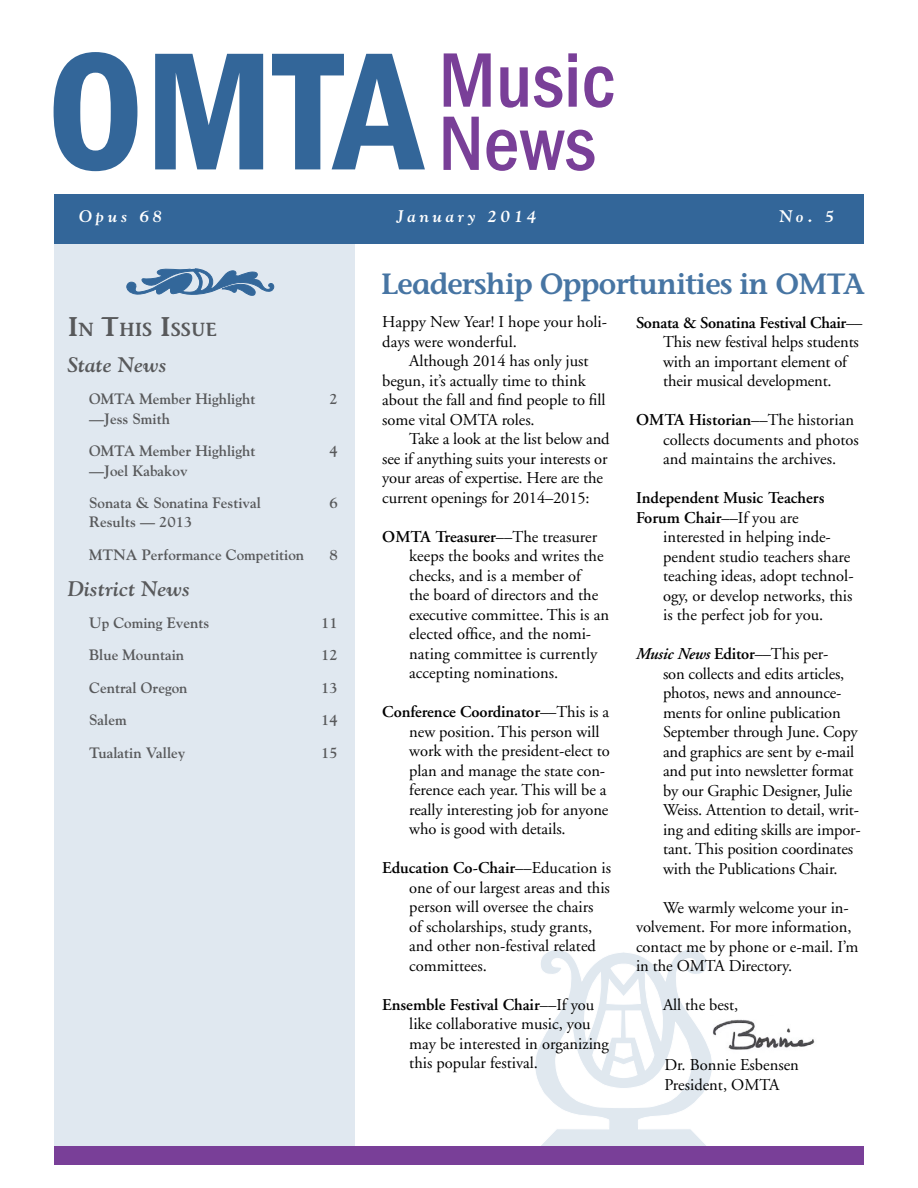
<style>
.page{position:relative;width:918px;height:1188px;background:#fff}
.page>*{position:absolute;margin:0;border:0;box-sizing:border-box;transform-origin:0 0}
.t1{font:500 condensed 79.8px/63.3px "Franklin Gothic";color:#793f98;text-align:right}
.t2{font:600 29.25px "Stone Informal";letter-spacing:-.025em;color:#4775a3}
.t3{font:italic 700 21px "Goudy";color:#58595b}
.t4{font:600 18.9px "Stone Informal";color:#58595b}
.t5{font:italic 700 16.8px "Goudy";letter-spacing:.225em;color:#fff}
.t6{font:16.5px/19.5px "Adobe Garamond";letter-spacing:-.005em;color:#000}
.t7{font:600 16.5px/19.5px "Adobe Garamond";color:#000}
.t8{font:700 15px/32.4px "Goudy";color:#58595b}
.s1{font-weight:600;font-size:173.4px;color:#369}
.s2{font-size:27px}
.s3{font-weight:600}
.s4{font-weight:400}
.s5{font-weight:600;font-style:italic}
</style>
<div class="page">
<svg style="left:535px;top:950px;width:177px;height:196px"></svg>
<div style="left:54px;top:234px;width:301px;height:916px;background:#e0e8f0"></div>
<svg style="left:126px;top:268px;width:148px;height:28px"></svg>
<div style="left:54px;top:194px;width:810px;height:49px;background:#369"></div>
<div style="left:54px;top:1146px;width:810px;height:18px;background:#793f98"></div>
<img style="left:712px;top:1019px;width:103px;height:31px">
<h1 class="t1" style="left:47px;top:49px;width:569px"><span class="s1">OMTA</span> Music<br>News</h1>
<p class="t5" style="left:79px;top:206px;width:85px">Opus 68</p>
<p class="t5" style="left:396px;top:206px;width:142px">January 2014</p>
<p class="t5" style="left:779px;top:206px;width:57px">No. 5</p>
<p class="t4" style="left:68px;top:318px;width:151px"><span class="s2">I</span>N <span class="s2">T</span>HIS <span class="s2">I</span>SSUE</p>
<p class="t3" style="left:68px;top:351px;width:101px">State News</p>
<p class="t8" style="left:89px;top:382px;width:168px">OMTA Member Highlight</p>
<p class="t8" style="left:329px;top:382px;width:10px">2</p>
<p class="t8" style="left:89px;top:402px;width:168px">—Jess Smith<br>OMTA Member Highlight</p>
<p class="t8" style="left:329px;top:434px;width:10px">4</p>
<p class="t8" style="left:89px;top:454px;width:173px">—Joel Kabakov<br>Sonata &amp; Sonatina Festival</p>
<p class="t8" style="left:89px;top:506px;width:216px">Results — 2013<br>MTNA Performance Competition</p>
<p class="t8" style="left:329px;top:486px;width:10px">6</p>
<p class="t8" style="left:329px;top:538px;width:10px">8</p>
<p class="t3" style="left:68px;top:575px;width:124px">District News</p>
<p class="t8" style="left:89px;top:606px;width:122px">Up Coming Events</p>
<p class="t8" style="left:321px;top:606px;width:18px">11</p>
<p class="t8" style="left:89px;top:639px;width:97px">Blue Mountain</p>
<p class="t8" style="left:321px;top:639px;width:18px">12</p>
<p class="t8" style="left:89px;top:671px;width:100px">Central Oregon</p>
<p class="t8" style="left:321px;top:671px;width:18px">13</p>
<p class="t8" style="left:89px;top:704px;width:39px">Salem</p>
<p class="t8" style="left:321px;top:704px;width:18px">14</p>
<p class="t8" style="left:89px;top:736px;width:98px">Tualatin Valley</p>
<p class="t8" style="left:321px;top:736px;width:18px">15</p>
<h2 class="t2" style="left:381px;top:266px;width:485px">Leadership Opportunities in OMTA</h2>
<p class="t6" style="left:382px;top:313px;width:226px">Happy New Year! I hope your holi&shy;days were wonderful.</p>
<p class="t6" style="left:382px;top:352px;width:225px;text-indent:27px">Although 2014 has only just begun, it’s actually time to think about the fall and find people to fill some vital OMTA roles.</p>
<p class="t6" style="left:382px;top:430px;width:229px;text-indent:27px">Take a look at the list below and see if anything suits your interests or your areas of expertise. Here are the current openings for 2014–2015:</p>
<p class="t6" style="left:409px;top:527px;width:201px;text-indent:-27px"><span class="s3">OMTA Treasurer</span>––The treasurer keeps the books and writes the checks, and is a member of<br>the board of directors and the executive committee. This is an elected office, and the nomi&shy;nating committee is currently accepting nominations.</p>
<p class="t6" style="left:409px;top:703px;width:202px;text-indent:-27px"><span class="s3">Conference Coordinator</span>––This is a new position. This person will work with the president-elect to plan and manage the state con&shy;ference each year. This will be a really interesting job for anyone who is good with details.</p>
<p class="t6" style="left:409px;top:859px;width:203px;text-indent:-27px"><span class="s3">Education Co-Chair</span>––Education is one of our largest areas and this person will oversee the chairs<br>of scholarships, study grants, and other non-festival related committees.</p>
<p class="t6" style="left:409px;top:995px;width:201px;text-indent:-27px"><span class="s3">Ensemble Festival Chair</span>––If you like collaborative music, you may be interested in organizing this popular festival.</p>
<p class="t6" style="left:663px;top:313px;width:201px;text-indent:-27px"><span class="s3">Sonata &amp; Sonatina Festival Chair</span>––<br>This new festival helps students with an important element of their musical development.</p>
<p class="t6" style="left:663px;top:411px;width:197px;text-indent:-27px"><span class="s3">OMTA Historian</span>––The historian collects documents and photos and maintains the archives.</p>
<p class="t7" style="left:636px;top:489px;width:190px">Independent Music Teachers<br>Forum Chair<span class="s4">––If you are</span></p>
<p class="t6" style="left:663px;top:528px;width:192px">interested in helping inde&shy;pendent studio teachers share teaching ideas, adopt technol&shy;ogy, or develop networks, this is the perfect job for you.</p>
<p class="t6" style="left:663px;top:645px;width:199px;text-indent:-27px"><span class="s5">Music News</span> <span class="s3">Editor</span>––This per-<br>son collects and edits articles, photos, news and announce&shy;ments for online publication<br>September through June. Copy and graphics are sent by e-mail and put into newsletter format by our Graphic Designer, Julie<br>Weiss. Attention to detail, writ&shy;ing and editing skills are impor&shy;tant. This position coordinates with the Publications Chair.</p>
<p class="t6" style="left:636px;top:898px;width:224px;text-indent:27px">We warmly welcome your in&shy;volvement. For more information, contact me by phone or e-mail. I’m in the OMTA Directory.</p>
<p class="t6" style="left:663px;top:996px;width:77px">All the best,</p>
<p class="t6" style="left:664px;top:1056px;width:136px">Dr. Bonnie Esbensen<br>President, OMTA</p>
</div>
